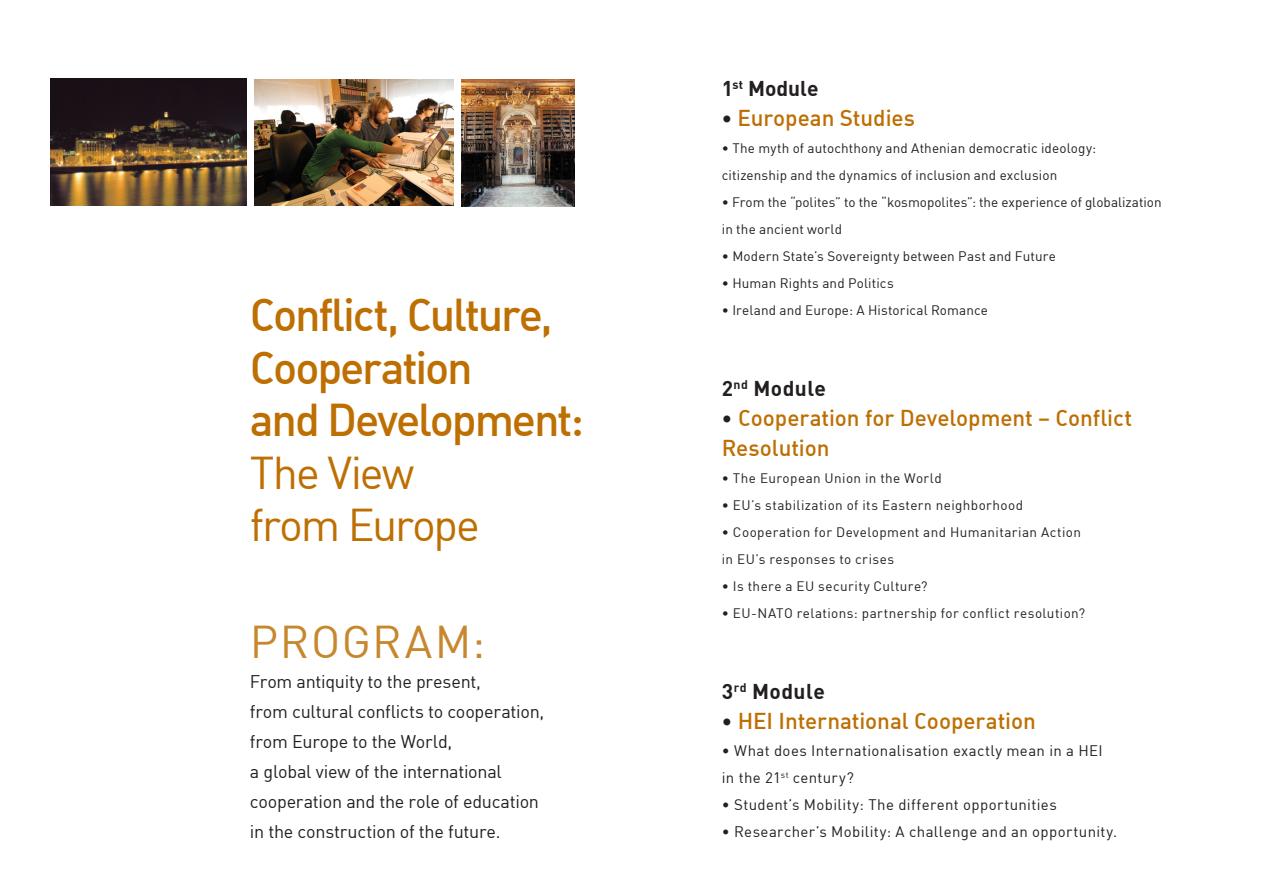
<style>
.page{position:relative;width:1263px;height:893px;background:#fff}
.page>*{position:absolute;margin:0;border:0;box-sizing:border-box;transform-origin:0 0}
.t1{font:45px/52.5px "DIN Medium Alternate";letter-spacing:-.05em;color:#bd6f02}
.t2{font:45px/52.5px "DIN";letter-spacing:-.045em;color:#bd6f02}
.t3{font:45px "DIN";letter-spacing:.035em;color:#c7872d}
.t4{font:22.5px/30px "DIN Medium Alternate";letter-spacing:-.005em;color:#bd6f02}
.t5{font:21px "DIN Bold";letter-spacing:.015em;color:#231f20}
.t6{font:18px/30px "DIN";letter-spacing:-.015em;color:#231f20}
.t7{font:15px/27px "DIN";letter-spacing:.025em;color:#231f20}
.t8{font:13.5px/27px "DIN";letter-spacing:.015em;color:#231f20}
.s1{font-family:"DIN Bold";font-size:21px;color:#231f20}
</style>
<div class="page">
<img style="left:50px;top:79px;width:196px;height:126px">
<img style="left:254px;top:80px;width:199px;height:126px">
<img style="left:461px;top:79px;width:114px;height:127px">
<p class="t1" style="left:250px;top:287px;width:304px">Conflict, Culture,</p>
<p class="t1" style="left:250px;top:340px;width:336px">Cooperation<br>and Development:</p>
<p class="t2" style="left:250px;top:445px;width:231px">The View from Europe</p>
<p class="t3" style="left:250px;top:613px;width:237px">PROGRAM:</p>
<p class="t6" style="left:250px;top:666px;width:296px">From antiquity to the present,<br>from cultural conflicts to cooperation, from Europe to the World,<br>a global view of the international cooperation and the role of education in the construction of the future.</p>
<p class="t5" style="left:722px;top:75px;width:98px">1<sup>st</sup> Module</p>
<p class="t4" style="left:722px;top:102px;width:195px"><span class="s1">•</span> European Studies</p>
<p class="t8" style="left:722px;top:135px;width:376px">• The myth of autochthony and Athenian democratic ideology: citizenship and the dynamics of inclusion and exclusion</p>
<p class="t8" style="left:722px;top:189px;width:441px">• From the “polites” to the “kosmopolites”: the experience of globalization in the ancient world</p>
<p class="t8" style="left:722px;top:243px;width:336px">• Modern State’s Sovereignty between Past and Future</p>
<p class="t8" style="left:722px;top:270px;width:173px">• Human Rights and Politics</p>
<p class="t8" style="left:722px;top:297px;width:268px">• Ireland and Europe: A Historical Romance</p>
<p class="t5" style="left:722px;top:375px;width:106px">2<sup>nd</sup> Module</p>
<p class="t4" style="left:722px;top:402px;width:412px"><span class="s1">•</span> Cooperation for Development – Conflict<br>Resolution</p>
<p class="t8" style="left:722px;top:465px;width:221px">• The European Union in the World</p>
<p class="t8" style="left:722px;top:492px;width:303px">• EU’s stabilization of its Eastern neighborhood</p>
<p class="t8" style="left:722px;top:519px;width:361px">• Cooperation for Development and Humanitarian Action in EU’s responses to crises</p>
<p class="t8" style="left:722px;top:573px;width:207px">• Is there a EU security Culture?</p>
<p class="t8" style="left:722px;top:600px;width:365px">• EU-NATO relations: partnership for conflict resolution?</p>
<p class="t5" style="left:722px;top:678px;width:104px">3<sup>rd</sup> Module</p>
<p class="t4" style="left:722px;top:705px;width:315px"><span class="s1">•</span> HEI International Cooperation</p>
<p class="t7" style="left:722px;top:737px;width:382px">• What does Internationalisation exactly mean in a HEI in the 21<sup>st</sup> century?</p>
<p class="t7" style="left:722px;top:791px;width:336px">• Student’s Mobility: The different opportunities</p>
<p class="t7" style="left:722px;top:818px;width:397px">• Researcher’s Mobility: A challenge and an opportunity.</p>
</div>
